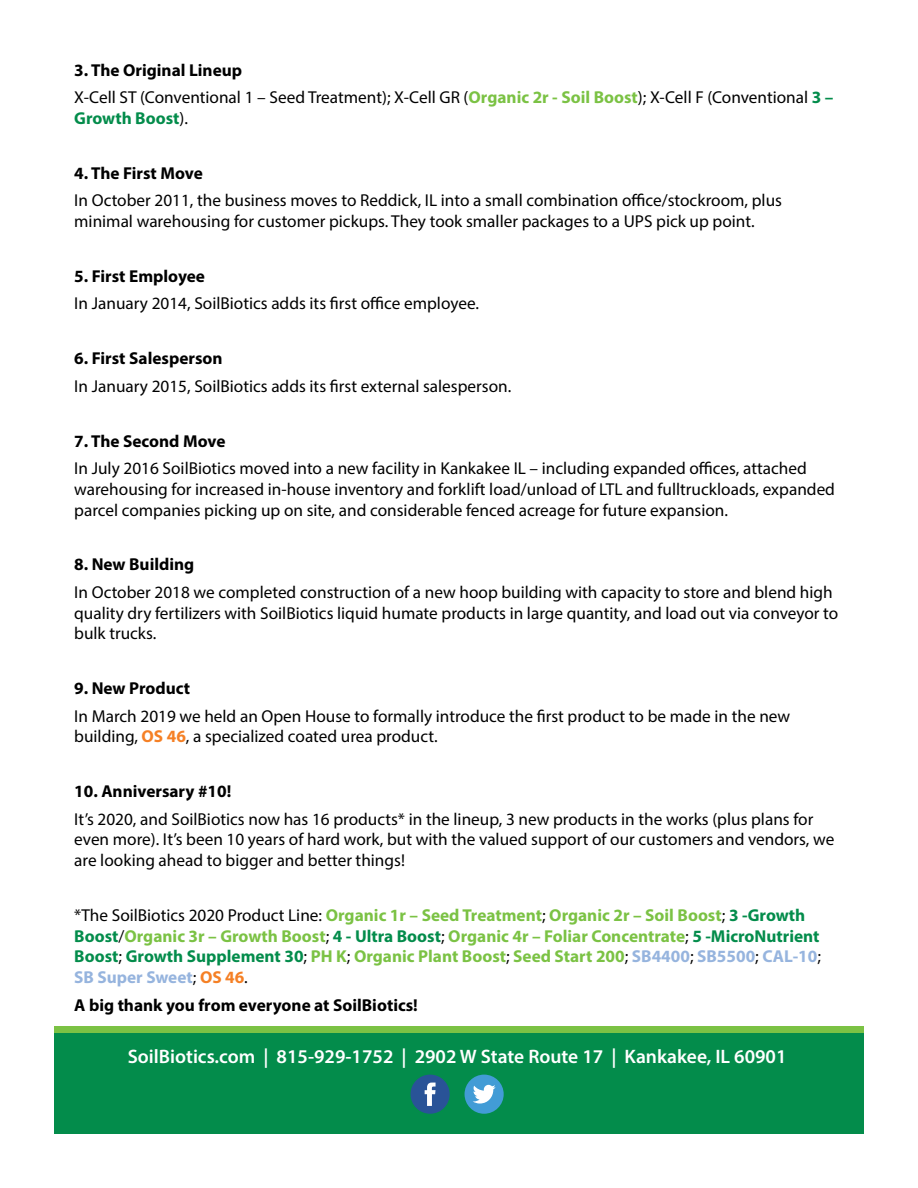
<style>
.page{position:relative;width:918px;height:1188px;background:#fff}
.page>*{position:absolute;margin:0;border:0;box-sizing:border-box;transform-origin:0 0}
.t1{font:600 19.5px "Myriad Pro";color:#fff}
.t2{font:17.25px/20.7px "Myriad Pro";color:#000}
.t3{font:700 17.25px/20.7px "Myriad Pro";color:#7bc244}
.t4{font:700 17.25px "Myriad Pro";color:#000}
.t5{font:700 17.25px "Myriad Pro";color:#038c4b}
.s1{font-weight:700}
.s2{font-weight:700;color:#7bc244}
.s3{font-weight:700;color:#038c4b}
.s4{font-weight:400;color:#000}
.s5{font-weight:700;color:#f58025}
.s6{color:#038c4b}
.s7{color:#96b4de}
.s8{color:#f58025}
</style>
<div class="page">
<div style="left:54px;top:1033px;width:810px;height:101px;background:#038c4b"></div>
<div style="left:54px;top:1026px;width:810px;height:7px;background:#7bc244"></div>
<div style="left:411px;top:1075px;width:39px;height:39px;background:#295397;border-radius:50%"></div>
<svg style="left:425px;top:1083px;width:11px;height:23px"></svg>
<div style="left:465px;top:1075px;width:39px;height:39px;background:#429cd6;border-radius:50%"></div>
<svg style="left:473px;top:1085px;width:23px;height:19px"></svg>
<p class="t2" style="left:74px;top:56px;width:761px;line-height:27.5px"><span class="s1">3. The Original Lineup<br></span>X-Cell ST (Conventional 1 – Seed Treatment); X-Cell GR (<span class="s2">Organic 2r - Soil Boost</span>); X-Cell F (Conventional <span class="s3">3 –</span></p>
<p class="t5" style="left:74px;top:107px;width:115px">Growth Boost<span class="s4">).</span></p>
<p class="t4" style="left:74px;top:162px;width:130px">4. The First Move</p>
<p class="t2" style="left:74px;top:190px;width:709px">In October 2011, the business moves to Reddick, IL into a small combination office/stockroom, plus minimal warehousing for customer pickups. They took smaller packages to a UPS pick up point.</p>
<p class="t4" style="left:74px;top:265px;width:132px">5. First Employee</p>
<p class="t2" style="left:74px;top:293px;width:406px">In January 2014, SoilBiotics adds its first office employee.</p>
<p class="t4" style="left:74px;top:347px;width:150px">6. First Salesperson</p>
<p class="t2" style="left:74px;top:375px;width:439px">In January 2015, SoilBiotics adds its first external salesperson.</p>
<p class="t4" style="left:74px;top:430px;width:153px">7. The Second Move</p>
<p class="t2" style="left:74px;top:458px;width:762px">In July 2016 SoilBiotics moved into a new facility in Kankakee IL – including expanded offices, attached warehousing for increased in-house inventory and forklift load/unload of LTL and fulltruckloads, expanded parcel companies picking up on site, and considerable fenced acreage for future expansion.</p>
<p class="t4" style="left:74px;top:553px;width:122px">8. New Building</p>
<p class="t2" style="left:74px;top:582px;width:766px">In October 2018 we completed construction of a new hoop building with capacity to store and blend high quality dry fertilizers with SoilBiotics liquid humate products in large quantity, and load out via conveyor to bulk trucks.</p>
<p class="t4" style="left:74px;top:677px;width:117px">9. New Product</p>
<p class="t2" style="left:74px;top:705px;width:718px">In March 2019 we held an Open House to formally introduce the first product to be made in the new building, <span class="s5">OS 46</span>, a specialized coated urea product.</p>
<p class="t4" style="left:74px;top:780px;width:159px">10. Anniversary #10!</p>
<p class="t2" style="left:74px;top:808px;width:762px">It’s 2020, and SoilBiotics now has 16 products* in the lineup, 3 new products in the works (plus plans for even more). It’s been 10 years of hard work, but with the valued support of our customers and vendors, we are looking ahead to bigger and better things!</p>
<p class="t3" style="left:74px;top:904px;width:748px"><span class="s4">*The SoilBiotics 2020 Product Line:</span> Organic 1r – Seed Treatment<span class="s4">;</span> Organic 2r – Soil Boost<span class="s4">;</span> <span class="s6">3 -Growth Boost</span><span class="s4">/</span>Organic 3r – Growth Boost<span class="s4">;</span> <span class="s6">4 - Ultra Boost</span><span class="s4">;</span> Organic 4r – Foliar Concentrate<span class="s4">;</span> <span class="s6">5 -MicroNutrient Boost</span><span class="s4">;</span> <span class="s6">Growth Supplement 30</span><span class="s4">;</span> PH K<span class="s4">;</span> Organic Plant Boost<span class="s4">;</span> Seed Start 200<span class="s4">;</span> <span class="s7">SB4400</span><span class="s4">;</span> <span class="s7">SB5500</span><span class="s4">;</span> <span class="s7">CAL-10</span><span class="s4">; </span><span class="s7">SB Super Sweet</span><span class="s4">;</span> <span class="s8">OS 46</span><span class="s4">.</span></p>
<p class="t4" style="left:74px;top:994px;width:345px">A big thank you from everyone at SoilBiotics!</p>
<p class="t1" style="left:128px;top:1044px;width:660px">SoilBiotics.com | 815-929-1752 | 2902 W State Route 17 | Kankakee, IL 60901</p>
</div>
